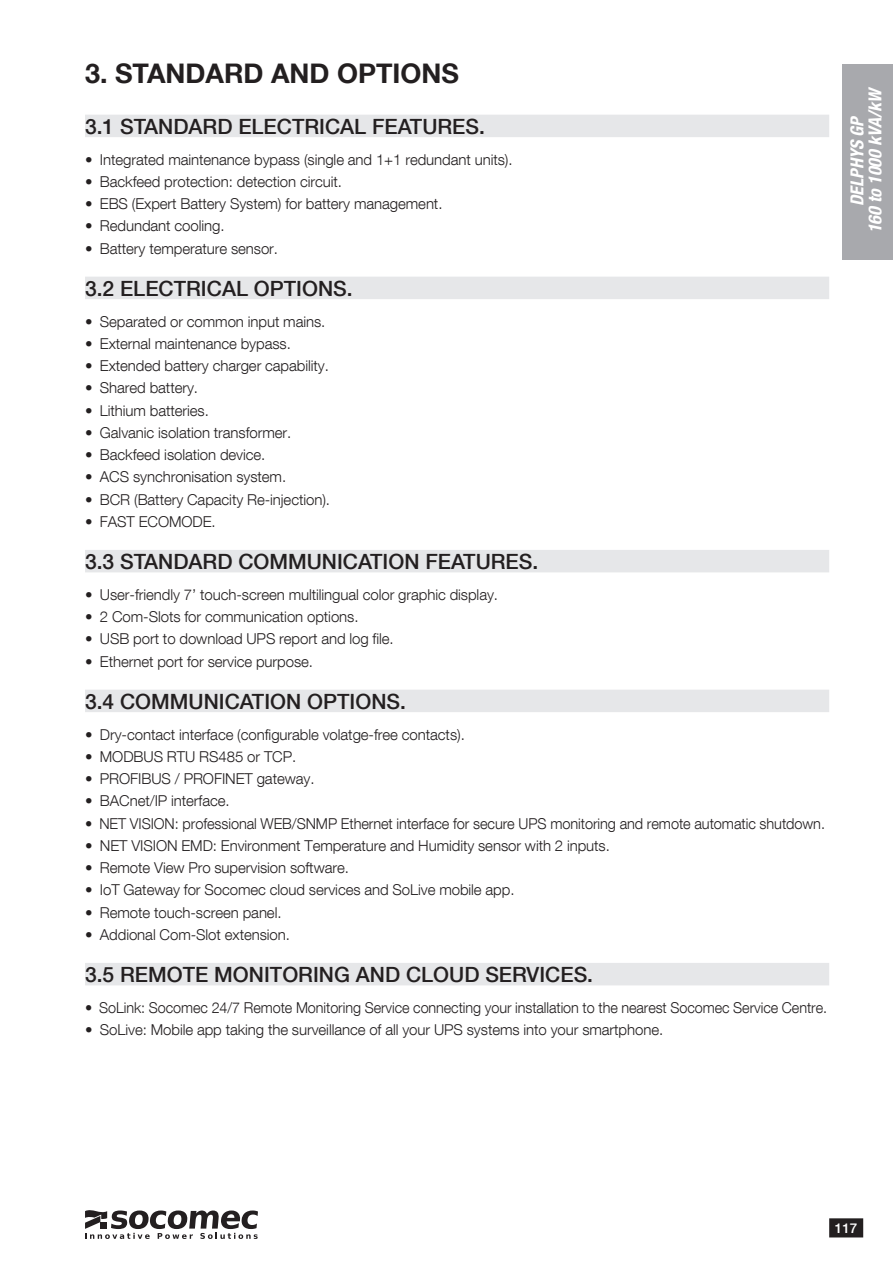
<style>
.page{position:relative;width:893px;height:1263px;background:#fff}
.page>*{position:absolute;margin:0;border:0;box-sizing:border-box;transform-origin:0 0}
.t1{font:700 27px "Helvetica Neue LT Com";color:#231f20}
.t2{font:500 21px "Helvetica Neue LT Com";color:#231f20}
.t3{font:italic 700 condensed 18px/18px "Helvetica Neue LT Com";color:#fff;text-align:center}
.t4{font:300 15px "Helvetica Neue LT Com";letter-spacing:-.005em;color:#231f20}
.t5{font:300 15px "Helvetica Neue LT Com";letter-spacing:-.005em;color:#231f20;scale:.96 1}
.t6{font:500 13.5px "Helvetica Neue LT Com";color:#fff}
</style>
<div class="page">
<div style="left:85px;top:115px;width:744px;height:22px;background:#e6e7e9"></div>
<div style="left:85px;top:277px;width:744px;height:22px;background:#e6e7e9"></div>
<div style="left:85px;top:550px;width:744px;height:22px;background:#e6e7e9"></div>
<div style="left:85px;top:690px;width:744px;height:22px;background:#e6e7e9"></div>
<div style="left:85px;top:963px;width:744px;height:22px;background:#e6e7e9"></div>
<div style="left:842px;top:64px;width:51px;height:195px;background:#a8a9ad"></div>
<svg style="left:85px;top:1210px;width:173px;height:29px"></svg>
<div style="left:100px;top:1222px;width:7px;height:7px;background:#231f20"></div>
<div style="left:830px;top:1219px;width:32px;height:18px;background:#231f20"></div>
<div style="left:829px;top:1218px;width:34px;height:19px;border:2px solid #231f20"></div>
<h1 class="t1" style="left:85px;top:56px;width:376px">3. STANDARD AND OPTIONS</h1>
<h2 class="t2" style="left:85px;top:114px;width:401px">3.1 STANDARD ELECTRICAL FEATURES.</h2>
<p class="t4" style="left:85px;top:150px;width:429px">• Integrated maintenance bypass (single and 1+1 redundant units).</p>
<p class="t4" style="left:85px;top:172px;width:259px">• Backfeed protection: detection circuit.</p>
<p class="t4" style="left:85px;top:195px;width:359px">• EBS (Expert Battery System) for battery management.</p>
<p class="t4" style="left:85px;top:217px;width:141px">• Redundant cooling.</p>
<p class="t4" style="left:85px;top:239px;width:195px">• Battery temperature sensor.</p>
<h2 class="t2" style="left:85px;top:276px;width:269px">3.2 ELECTRICAL OPTIONS.</h2>
<p class="t4" style="left:85px;top:312px;width:242px">• Separated or common input mains.</p>
<p class="t4" style="left:85px;top:334px;width:207px">• External maintenance bypass.</p>
<p class="t4" style="left:85px;top:356px;width:245px">• Extended battery charger capability.</p>
<p class="t4" style="left:85px;top:379px;width:115px">• Shared battery.</p>
<p class="t4" style="left:85px;top:401px;width:125px">• Lithium batteries.</p>
<p class="t4" style="left:85px;top:423px;width:208px">• Galvanic isolation transformer.</p>
<p class="t4" style="left:85px;top:445px;width:182px">• Backfeed isolation device.</p>
<p class="t4" style="left:85px;top:468px;width:203px">• ACS synchronisation system.</p>
<p class="t4" style="left:85px;top:490px;width:247px">• BCR (Battery Capacity Re-injection).</p>
<p class="t4" style="left:85px;top:512px;width:132px">• FAST ECOMODE.</p>
<h2 class="t2" style="left:85px;top:549px;width:455px">3.3 STANDARD COMMUNICATION FEATURES.</h2>
<p class="t4" style="left:85px;top:585px;width:415px">• User-friendly 7’ touch-screen multilingual color graphic display.</p>
<p class="t4" style="left:85px;top:607px;width:275px">• 2 Com-Slots for communication options.</p>
<p class="t4" style="left:85px;top:630px;width:310px">• USB port to download UPS report and log file.</p>
<p class="t4" style="left:85px;top:652px;width:229px">• Ethernet port for service purpose.</p>
<h2 class="t2" style="left:85px;top:689px;width:322px">3.4 COMMUNICATION OPTIONS.</h2>
<p class="t4" style="left:85px;top:725px;width:381px">• Dry-contact interface (configurable volatge-free contacts).</p>
<p class="t4" style="left:85px;top:747px;width:213px">• MODBUS RTU RS485 or TCP.</p>
<p class="t4" style="left:85px;top:769px;width:231px">• PROFIBUS / PROFINET gateway.</p>
<p class="t4" style="left:85px;top:792px;width:146px">• BACnet/IP interface.</p>
<p class="t4" style="left:85px;top:814px;width:741px">• NET VISION: professional WEB/SNMP Ethernet interface for secure UPS monitoring and remote automatic shutdown.</p>
<p class="t4" style="left:85px;top:836px;width:526px">• NET VISION EMD: Environment Temperature and Humidity sensor with 2 inputs.</p>
<p class="t4" style="left:85px;top:858px;width:265px">• Remote View Pro supervision software.</p>
<p class="t4" style="left:85px;top:881px;width:431px">• IoT Gateway for Socomec cloud services and SoLive mobile app.</p>
<p class="t4" style="left:85px;top:903px;width:198px">• Remote touch-screen panel.</p>
<p class="t4" style="left:85px;top:925px;width:206px">• Addional Com-Slot extension.</p>
<h2 class="t2" style="left:85px;top:962px;width:510px">3.5 REMOTE MONITORING AND CLOUD SERVICES.</h2>
<p class="t5" style="left:85px;top:998px;width:774px">• SoLink: Socomec 24/7 Remote Monitoring Service connecting your installation to the nearest Socomec Service Centre.</p>
<p class="t4" style="left:85px;top:1020px;width:580px">• SoLive: Mobile app taking the surveillance of all your UPS systems into your smartphone.</p>
<p class="t3" style="left:848px;top:233px;width:148px;rotate:-90deg">DELPHYS GP<br>160 to 1000 kVA/kW</p>
<p class="t6" style="left:835px;top:1220px;width:24px">117</p>
</div>
